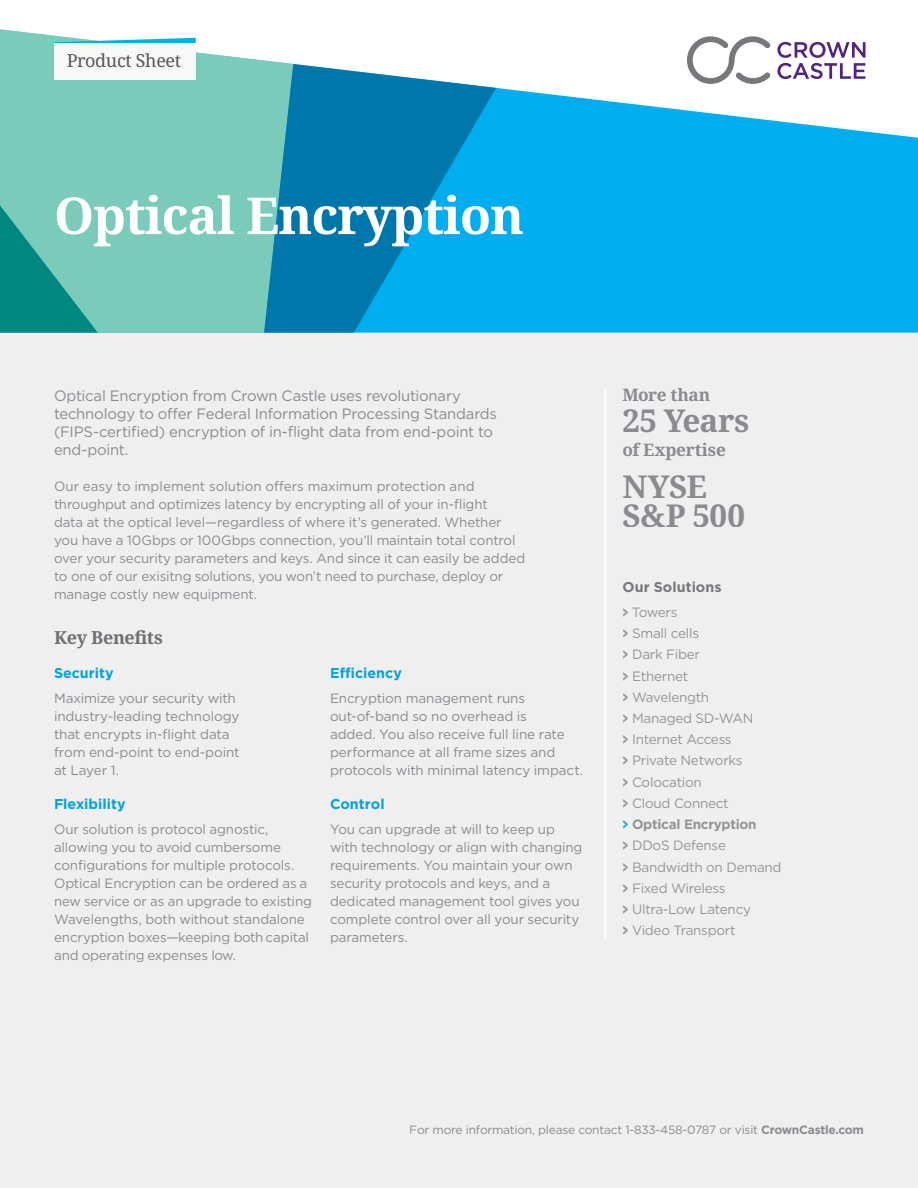
<style>
.page{position:relative;width:918px;height:1188px;background:#fff}
.page>*{position:absolute;margin:0;border:0;box-sizing:border-box;transform-origin:0 0}
.t1{font:700 51px "Noto Serif";letter-spacing:-.02em;color:#fff}
.t2{font:700 31.5px/28.5px "Noto Serif";letter-spacing:-.015em;color:#939598}
.t3{font:18px "Noto Serif";letter-spacing:-.02em;color:#58595b}
.t4{font:700 18px "Noto Serif";letter-spacing:-.015em;color:#77787b}
.t5{font:700 17.25px "Noto Serif";letter-spacing:-.02em;color:#939598}
.t6{font:15px/18px "Gotham";letter-spacing:-.015em;color:#939598}
.t7{font:700 14.25px "Gotham";letter-spacing:.005em;color:#00aeef}
.t8{font:700 14.25px "Gotham";letter-spacing:.005em;color:#77787b}
.t9{font:13.5px/18px "Gotham";letter-spacing:-.015em;color:#939598}
.t10{font:12px "Gotham";letter-spacing:-.02em;color:#939598}
.s1{font-family:"Interstate";font-weight:700}
.s2{font-family:"Interstate";font-weight:700;color:#00aeef}
.s3{font-weight:700}
</style>
<div class="page">
<div style="left:0;top:226px;width:918px;height:962px;background:#efeff0"></div>
<svg style="left:687px;top:36px;width:84px;height:21px"></svg>
<svg style="left:777px;top:42px;width:88px;height:15px"></svg>
<svg style="left:496px;top:57px;width:422px;height:276px;fill:#00aeef"></svg>
<div style="left:0;top:79px;width:264px;height:254px;background:#7acbba"></div>
<svg style="left:0;top:206px;width:98px;height:127px;background:#3ca89c"></svg>
<svg style="left:264px;top:79px;width:232px;height:254px;background:#098dc0"></svg>
<svg style="left:0;top:29px;width:420px;height:50px"></svg>
<div style="left:54px;top:43px;width:142px;height:36px;background:#f8f8f9"></div>
<hr style="left:604px;top:389px;width:2px;height:551px;background:#fff">
<h3 class="t3" style="left:67px;top:49px;width:116px">Product Sheet</h3>
<h1 class="t1" style="left:54px;top:180px;width:472px">Optical Encryption</h1>
<p class="t6" style="left:54px;top:386px;width:445px">Optical Encryption from Crown Castle uses revolutionary technology to offer Federal Information Processing Standards (FIPS-certified) encryption of in-flight data from end-point to end-point.</p>
<p class="t9" style="left:54px;top:477px;width:473px">Our easy to implement solution offers maximum protection and throughput and optimizes latency by encrypting all of your in-flight<br>data at the optical level—regardless of where it’s generated. Whether you have a 10Gbps or 100Gbps connection, you’ll maintain total control over your security parameters and keys. And since it can easily be added to one of our exisitng solutions, you won’t need to purchase, deploy or manage costly new equipment.</p>
<h3 class="t4" style="left:54px;top:625px;width:110px">Key Benefits</h3>
<p class="t7" style="left:54px;top:664px;width:61px">Security</p>
<p class="t9" style="left:54px;top:689px;width:187px">Maximize your security with industry-leading technology that encrypts in-flight data from end-point to end-point at Layer 1.</p>
<p class="t7" style="left:54px;top:794px;width:73px">Flexibility</p>
<p class="t9" style="left:54px;top:820px;width:260px">Our solution is protocol agnostic, allowing you to avoid cumbersome configurations for multiple protocols.<br>Optical Encryption can be ordered as a new service or as an upgrade to existing Wavelengths, both without standalone encryption boxes—keeping both capital and operating expenses low.</p>
<p class="t7" style="left:330px;top:664px;width:73px">Efficiency</p>
<p class="t9" style="left:330px;top:689px;width:255px">Encryption management runs out-of-band so no overhead is<br>added. You also receive full line rate performance at all frame sizes and protocols with minimal latency impact.</p>
<p class="t7" style="left:330px;top:794px;width:56px">Control</p>
<p class="t9" style="left:330px;top:820px;width:254px">You can upgrade at will to keep up with technology or align with changing requirements. You maintain your own security protocols and keys, and a dedicated management tool gives you complete control over all your security parameters.</p>
<p class="t5" style="left:622px;top:383px;width:89px">More than</p>
<h2 class="t2" style="left:622px;top:406px;width:129px">25 Years</h2>
<p class="t5" style="left:622px;top:438px;width:105px">of Expertise</p>
<h2 class="t2" style="left:622px;top:472px;width:124px">NYSE<br>S&amp;P 500</h2>
<p class="t8" style="left:622px;top:578px;width:101px">Our Solutions</p>
<p class="t9" style="left:622px;top:601px;width:161px;line-height:21.3px"><span class="s1">&gt;</span> Towers<br><span class="s1">&gt;</span> Small cells<br><span class="s1">&gt;</span> Dark Fiber<br><span class="s1">&gt;</span> Ethernet<br><span class="s1">&gt;</span> Wavelength<br><span class="s1">&gt;</span> Managed SD-WAN<br><span class="s1">&gt;</span> Internet Access<br><span class="s1">&gt;</span> Private Networks<br><span class="s1">&gt;</span> Colocation<br><span class="s1">&gt;</span> Cloud Connect<br><span class="s2">&gt;</span> <span class="s3">Optical Encryption<br></span><span class="s1">&gt;</span> DDoS Defense<br><span class="s1">&gt;</span> Bandwidth on Demand <span class="s1">&gt;</span> Fixed Wireless<br><span class="s1">&gt;</span> Ultra-Low Latency<br><span class="s1">&gt;</span> Video Transport</p>
<p class="t10" style="left:410px;top:1122px;width:456px">For more information, please contact 1-833-458-0787 or visit <span class="s3">CrownCastle.com</span></p>
</div>
